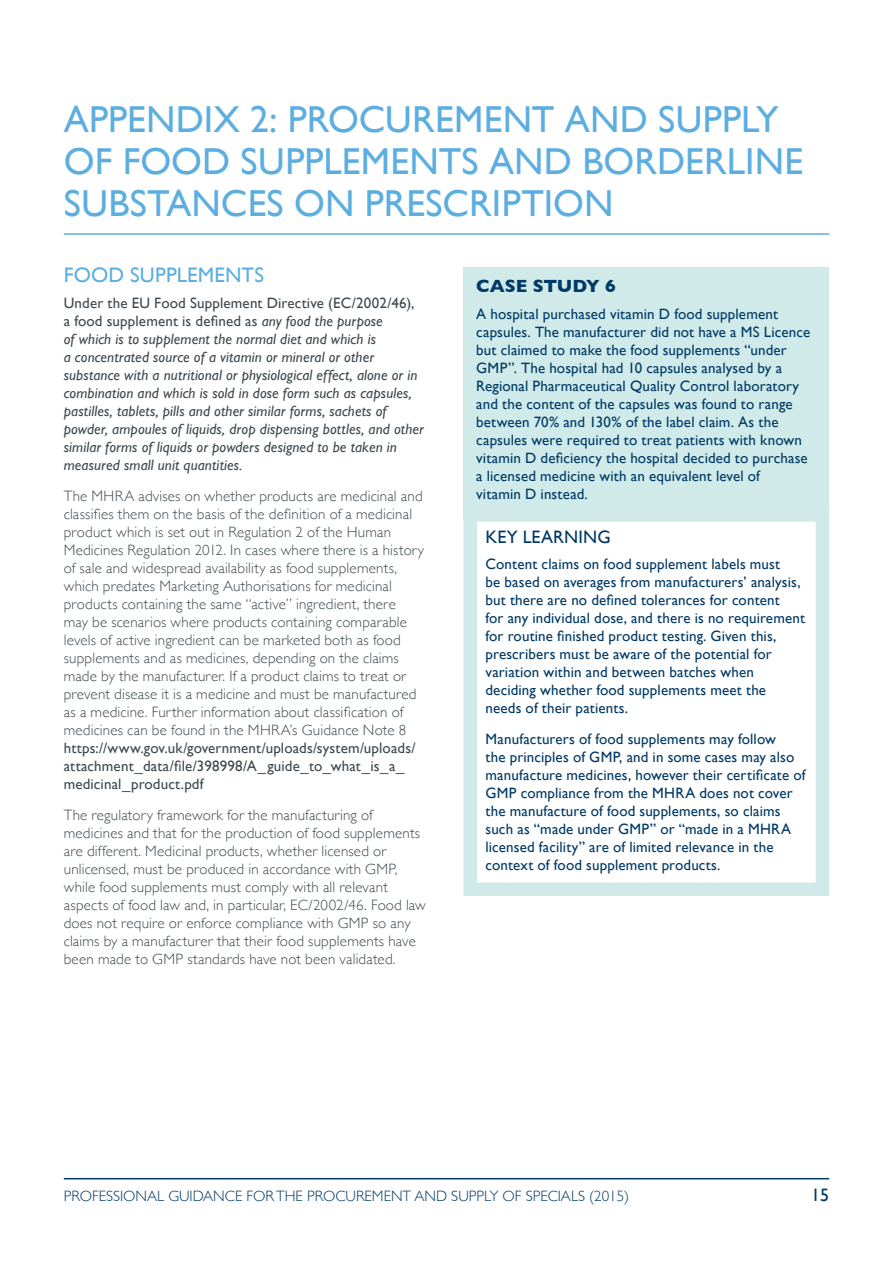
<style>
.page{position:relative;width:893px;height:1263px;background:#fff}
.page>*{position:absolute;margin:0;border:0;box-sizing:border-box;transform-origin:0 0}
.Header1{font:37.5px/42px "Gill Sans";color:#5daee0}
.Subheader1{font:21px "Gill Sans";letter-spacing:.005em;color:#5daee0}
.case_study_header{font:18px "Gill Sans";letter-spacing:.005em;color:#003965}
.case_study_header-2{font:700 18px "Gill Sans";color:#003965}
.Body{font:300 15px/18px "Gill Sans";letter-spacing:.01em;color:#40494f}
.case_study_body{font:15px/18px "Gill Sans";letter-spacing:.01em;color:#003965}
.Body-2{font:italic 15px/18px "Gill Sans";letter-spacing:.01em;color:#40494f}
.t1{font:300 15px "Gill Sans";color:#003965}
.s1{font-style:normal}
.s2{font-weight:400}
</style>
<div class="page">
<hr style="left:64px;top:1178px;width:765px;height:1px;background:#003965">
<div style="left:463px;top:267px;width:366px;height:252px;background:#cfeae8"></div>
<hr style="left:64px;top:233px;width:765px;height:2px;background:#5daee0">
<div style="left:463px;top:508px;width:366px;height:388px;border:14px solid #cfeae8"></div>
<p class="Header1" style="left:64px;top:98px;width:741px">APPENDIX 2: PROCUREMENT AND SUPPLY<br>OF FOOD SUPPLEMENTS AND BORDERLINE<br>SUBSTANCES ON PRESCRIPTION</p>
<p class="Subheader1" style="left:64px;top:262px;width:202px">FOOD SUPPLEMENTS</p>
<p class="Body-2" style="left:64px;top:294px;width:361px"><span class="s1">Under the EU Food Supplement Directive (EC/2002/46), a food supplement is defined as</span> any food the purpose<br>of which is to supplement the normal diet and which is<br>a concentrated source of a vitamin or mineral or other substance with a nutritional or physiological effect, alone or in combination and which is sold in dose form such as capsules, pastilles, tablets, pills and other similar forms, sachets of powder, ampoules of liquids, drop dispensing bottles, and other similar forms of liquids or powders designed to be taken in measured small unit quantities.</p>
<p class="Body" style="left:64px;top:486px;width:362px">The MHRA advises on whether products are medicinal and classifies them on the basis of the definition of a medicinal product which is set out in Regulation 2 of the Human Medicines Regulation 2012. In cases where there is a history of sale and widespread availability as food supplements, which predates Marketing Authorisations for medicinal products containing the same “active” ingredient, there<br>may be scenarios where products containing comparable levels of active ingredient can be marketed both as food supplements and as medicines, depending on the claims made by the manufacturer. If a product claims to treat or prevent disease it is a medicine and must be manufactured as a medicine. Further information about classification of medicines can be found in the MHRA’s Guidance Note 8 <span class="s2">https://www.gov.uk/government/uploads/system/uploads/ attachment_data/file/398998/A_guide_to_what_is_a_ medicinal_product.pdf</span></p>
<p class="Body" style="left:64px;top:805px;width:364px">The regulatory framework for the manufacturing of medicines and that for the production of food supplements are different. Medicinal products, whether licensed or unlicensed, must be produced in accordance with GMP, while food supplements must comply with all relevant aspects of food law and, in particular, EC/2002/46. Food law does not require or enforce compliance with GMP so any claims by a manufacturer that their food supplements have been made to GMP standards have not been validated.</p>
<p class="case_study_header-2" style="left:476px;top:272px;width:141px">CASE STUDY 6</p>
<p class="case_study_body" style="left:476px;top:305px;width:335px">A hospital purchased vitamin D food supplement capsules. The manufacturer did not have a MS Licence but claimed to make the food supplements “under GMP”. The hospital had 10 capsules analysed by a Regional Pharmaceutical Quality Control laboratory and the content of the capsules was found to range between 70% and 130% of the label claim. As the capsules were required to treat patients with known vitamin D deficiency the hospital decided to purchase a licensed medicine with an equivalent level of<br>vitamin D instead.</p>
<p class="case_study_header" style="left:485px;top:526px;width:127px">KEY LEARNING</p>
<p class="case_study_body" style="left:485px;top:555px;width:321px">Content claims on food supplement labels must<br>be based on averages from manufacturers’ analysis, but there are no defined tolerances for content<br>for any individual dose, and there is no requirement for routine finished product testing. Given this, prescribers must be aware of the potential for variation within and between batches when deciding whether food supplements meet the needs of their patients.</p>
<p class="case_study_body" style="left:485px;top:730px;width:321px">Manufacturers of food supplements may follow<br>the principles of GMP, and in some cases may also manufacture medicines, however their certificate of GMP compliance from the MHRA does not cover the manufacture of food supplements, so claims such as “made under GMP” or “made in a MHRA licensed facility” are of limited relevance in the context of food supplement products.</p>
<p class="t1" style="left:64px;top:1184px;width:567px">PROFESSIONAL GUIDANCE FOR THE PROCUREMENT AND SUPPLY OF SPECIALS (2015)</p>
<p class="case_study_header" style="left:811px;top:1184px;width:19px">15</p>
</div>
